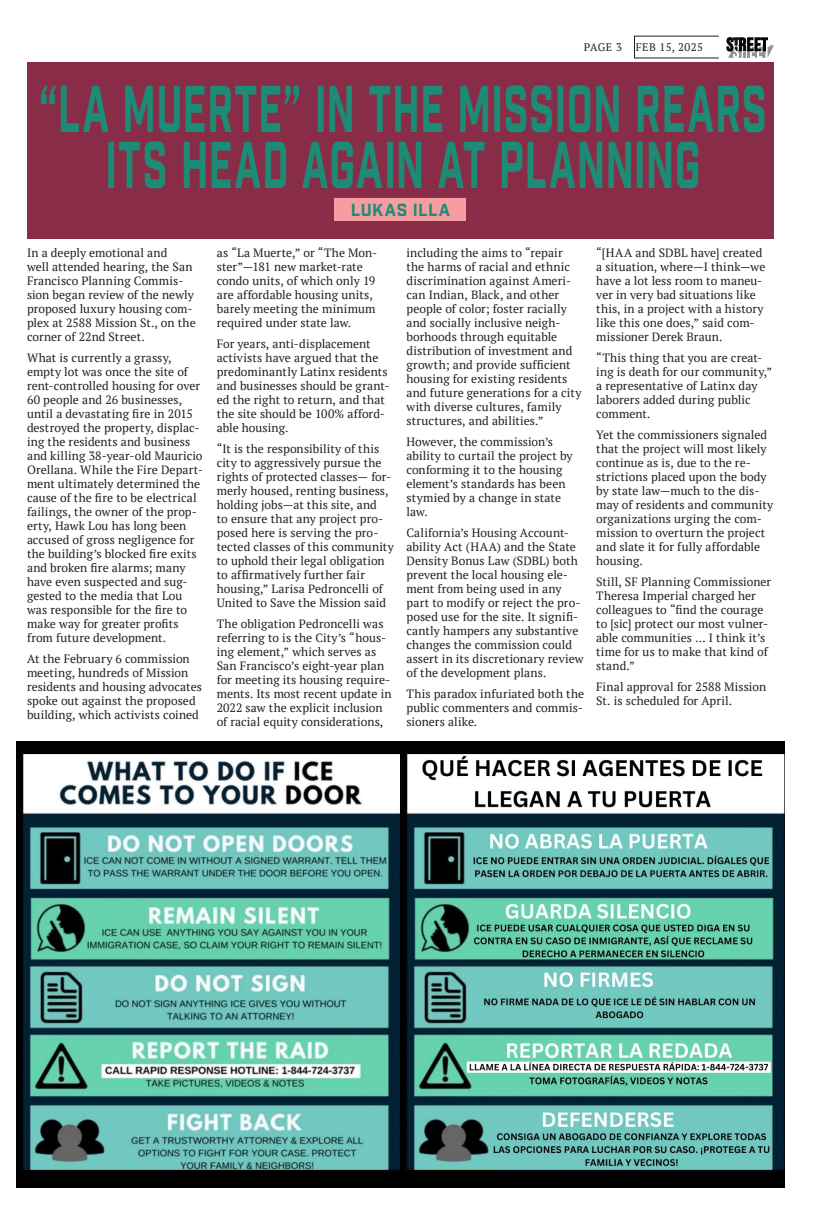
<style>
.page{position:relative;width:819px;height:1224px;background:#fff}
.page>*{position:absolute;margin:0;border:0;box-sizing:border-box;transform-origin:0 0}
.Article_Body{font:64.1px/56px "Industry Inc Base";letter-spacing:.015em;color:#1d8c76;text-align:center;scale:.63 1}
.Article_Body-2{font:17px "Industry Inc Base";letter-spacing:.04em;color:#1d8c76}
.Article_Body-3{font:12px/14px "PT Serif";letter-spacing:.005em;color:#231f20}
.t1{font:11px "PT Serif";letter-spacing:.04em;color:#231f20}
</style>
<div class="page">
<div style="left:27px;top:62px;width:747px;height:176px;background:#892c47"></div>
<svg style="left:727px;top:38px;width:47px;height:20px"></svg>
<div style="left:335px;top:198px;width:131px;height:22px;background:#f69da1"></div>
<img style="left:16px;top:742px;width:769px;height:446px">
<p class="t1" style="left:584px;top:40px;width:40px">PAGE 3</p>
<p class="t1" style="left:636px;top:40px;width:69px">FEB 15, 2025</p>
<p class="Article_Body" style="left:39px;top:84px;width:1158px">“LA MUERTE” IN THE MISSION REARS<br>ITS HEAD AGAIN AT PLANNING</p>
<p class="Article_Body-2" style="left:351px;top:199px;width:101px">LUKAS ILLA</p>
<p class="Article_Body-3" style="left:27px;top:246px;width:170px">In a deeply emotional and<br>well attended hearing, the San<br>Francisco Planning Commis&shy;sion began review of the newly proposed luxury housing com&shy;plex at 2588 Mission St., on the corner of 22nd Street.</p>
<p class="Article_Body-3" style="left:27px;top:351px;width:177px">What is currently a grassy, empty lot was once the site of rent-controlled housing for over<br>60 people and 26 businesses, until a devastating fire in 2015 destroyed the property, displac&shy;ing the residents and business and killing 38-year-old Mauricio<br>Orellana. While the Fire Depart&shy;ment ultimately determined the cause of the fire to be electrical failings, the owner of the prop&shy;erty, Hawk Lou has long been accused of gross negligence for the building’s blocked fire exits and broken fire alarms; many have even suspected and sug&shy;gested to the media that Lou was responsible for the fire to make way for greater profits from future development.</p>
<p class="Article_Body-3" style="left:27px;top:652px;width:176px">At the February 6 commission meeting, hundreds of Mission residents and housing advocates spoke out against the proposed building, which activists coined</p>
<p class="Article_Body-3" style="left:217px;top:246px;width:162px">as “La Muerte,” or “The Mon&shy;ster”—181 new market-rate condo units, of which only 19 are affordable housing units, barely meeting the minimum required under state law.</p>
<p class="Article_Body-3" style="left:217px;top:337px;width:174px">For years, anti-displacement activists have argued that the predominantly Latinx residents and businesses should be grant&shy;ed the right to return, and that the site should be 100% afford&shy;able housing.</p>
<p class="Article_Body-3" style="left:217px;top:442px;width:179px">“It is the responsibility of this city to aggressively pursue the rights of protected classes— for&shy;merly housed, renting business, holding jobs—at this site, and<br>to ensure that any project pro&shy;posed here is serving the pro&shy;tected classes of this community to uphold their legal obligation to affirmatively further fair housing,” Larisa Pedroncelli of<br>United to Save the Mission said</p>
<p class="Article_Body-3" style="left:217px;top:617px;width:176px">The obligation Pedroncelli was referring to is the City’s “hous&shy;ing element,” which serves as<br>San Francisco’s eight-year plan for meeting its housing require&shy;ments. Its most recent update in<br>2022 saw the explicit inclusion of racial equity considerations,</p>
<p class="Article_Body-3" style="left:406px;top:246px;width:176px">including the aims to “repair the harms of racial and ethnic discrimination against Ameri&shy;can Indian, Black, and other people of color; foster racially and socially inclusive neigh&shy;borhoods through equitable distribution of investment and growth; and provide sufficient housing for existing residents and future generations for a city with diverse cultures, family structures, and abilities.”</p>
<p class="Article_Body-3" style="left:406px;top:435px;width:168px">However, the commission’s ability to curtail the project by conforming it to the housing element’s standards has been stymied by a change in state law.</p>
<p class="Article_Body-3" style="left:406px;top:526px;width:179px">California’s Housing Account&shy;ability Act (HAA) and the State<br>Density Bonus Law (SDBL) both prevent the local housing ele&shy;ment from being used in any part to modify or reject the pro&shy;posed use for the site. It signifi&shy;cantly hampers any substantive changes the commission could assert in its discretionary review of the development plans.</p>
<p class="Article_Body-3" style="left:406px;top:687px;width:179px;text-align:justify">This paradox infuriated both the public commenters and commis&shy;sioners alike.</p>
<p class="Article_Body-3" style="left:596px;top:246px;width:171px">“[HAA and SDBL have] created a situation, where—I think—we have a lot less room to maneu&shy;ver in very bad situations like this, in a project with a history like this one does,” said com&shy;missioner Derek Braun.</p>
<p class="Article_Body-3" style="left:596px;top:351px;width:178px">“This thing that you are creat&shy;ing is death for our community,” a representative of Latinx day laborers added during public comment.</p>
<p class="Article_Body-3" style="left:596px;top:428px;width:179px">Yet the commissioners signaled that the project will most likely continue as is, due to the re&shy;strictions placed upon the body by state law—much to the dis&shy;may of residents and community organizations urging the com&shy;mission to overturn the project and slate it for fully affordable housing.</p>
<p class="Article_Body-3" style="left:596px;top:575px;width:176px">Still, SF Planning Commissioner<br>Theresa Imperial charged her colleagues to “find the courage to [sic] protect our most vulner&shy;able communities … I think it’s time for us to make that kind of stand.”</p>
<p class="Article_Body-3" style="left:596px;top:680px;width:171px">Final approval for 2588 Mission<br>St. is scheduled for April.</p>
</div>
